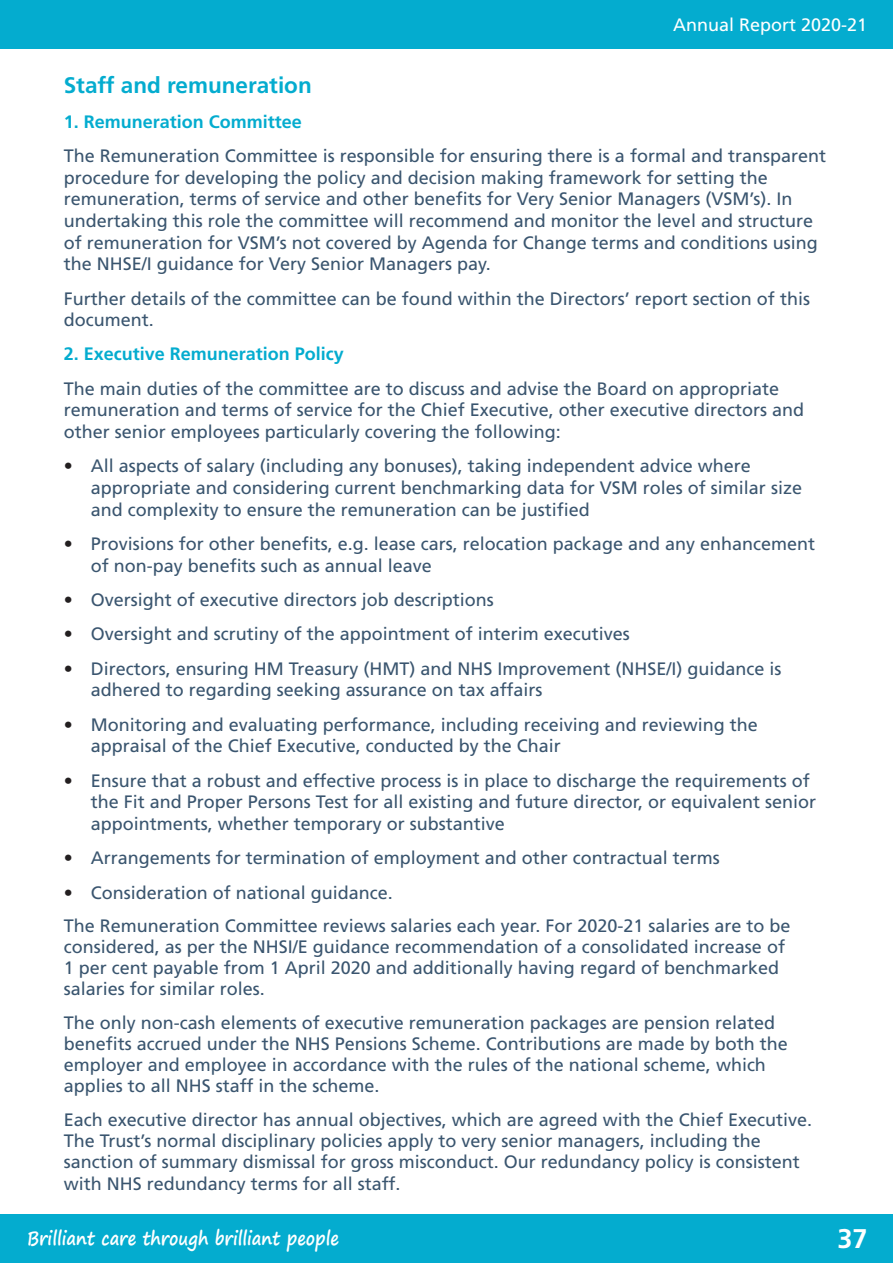
<style>
.page{position:relative;width:893px;height:1263px;background:#fff}
.page>*{position:absolute;margin:0;border:0;box-sizing:border-box;transform-origin:0 0}
.t1{font:700 27px "Frutiger LT Std";color:#fff}
.t2{font:700 22.5px "Frutiger LT Std";color:#04accf}
.t3{font:700 18.9px "Segoe Print";color:#fff;scale:.87 1}
.t4{font:18px/21.6px "Frutiger LT Std";color:#3a556f}
.t5{font:700 18px "Frutiger LT Std";color:#04accf}
.t6{font:18px "Frutiger LT Std";color:#fff}
.s1{color:#231f20}
</style>
<div class="page">
<div style="left:0;top:0;width:893px;height:49px;background:#04accf"></div>
<div style="left:0;top:1214px;width:893px;height:49px;background:#04accf"></div>
<p class="t6" style="left:673px;top:15px;width:196px">Annual Report 2020-21</p>
<p class="t2" style="left:64px;top:72px;width:250px">Staff and remuneration</p>
<p class="t5" style="left:64px;top:111px;width:240px">1. Remuneration Committee</p>
<p class="t4" style="left:64px;top:145px;width:764px">The Remuneration Committee is responsible for ensuring there is a formal and transparent procedure for developing the policy and decision making framework for setting the remuneration, terms of service and other benefits for Very Senior Managers (VSM’s). In undertaking this role the committee will recommend and monitor the level and structure of remuneration for VSM’s not covered by Agenda for Change terms and conditions using the NHSE/I guidance for Very Senior Managers pay.</p>
<p class="t4" style="left:64px;top:288px;width:748px">Further details of the committee can be found within the Directors’ report section of this document.</p>
<p class="t5" style="left:64px;top:344px;width:282px">2. Executive Remuneration Policy</p>
<p class="t4" style="left:64px;top:378px;width:742px">The main duties of the committee are to discuss and advise the Board on appropriate remuneration and terms of service for the Chief Executive, other executive directors and other senior employees particularly covering the following:</p>
<p class="t4" style="left:91px;top:455px;width:713px;text-indent:-27px"><span class="s1">•</span> All aspects of salary (including any bonuses), taking independent advice where appropriate and considering current benchmarking data for VSM roles of similar size and complexity to ensure the remuneration can be justified</p>
<p class="t4" style="left:91px;top:533px;width:726px;text-indent:-27px"><span class="s1">•</span> Provisions for other benefits, e.g. lease cars, relocation package and any enhancement of non-pay benefits such as annual leave</p>
<p class="t4" style="left:64px;top:589px;width:432px"><span class="s1">•</span> Oversight of executive directors job descriptions</p>
<p class="t4" style="left:64px;top:623px;width:568px"><span class="s1">•</span> Oversight and scrutiny of the appointment of interim executives</p>
<p class="t4" style="left:91px;top:658px;width:692px;text-indent:-27px"><span class="s1">•</span> Directors, ensuring HM Treasury (HMT) and NHS Improvement (NHSE/I) guidance is adhered to regarding seeking assurance on tax affairs</p>
<p class="t4" style="left:91px;top:714px;width:669px;text-indent:-27px"><span class="s1">•</span> Monitoring and evaluating performance, including receiving and reviewing the appraisal of the Chief Executive, conducted by the Chair</p>
<p class="t4" style="left:91px;top:770px;width:727px;text-indent:-27px"><span class="s1">•</span> Ensure that a robust and effective process is in place to discharge the requirements of the Fit and Proper Persons Test for all existing and future director, or equivalent senior appointments, whether temporary or substantive</p>
<p class="t4" style="left:64px;top:847px;width:658px"><span class="s1">•</span> Arrangements for termination of employment and other contractual terms</p>
<p class="t4" style="left:64px;top:875px;width:728px;line-height:33.8px"><span class="s1">•</span> Consideration of national guidance.<br>The Remuneration Committee reviews salaries each year. For 2020-21 salaries are to be</p>
<p class="t4" style="left:64px;top:937px;width:723px;line-height:21px">considered, as per the NHSI/E guidance recommendation of a consolidated increase of<br>1 per cent payable from 1 April 2020 and additionally having regard of benchmarked salaries for similar roles.</p>
<p class="t4" style="left:64px;top:1012px;width:726px;line-height:21px">The only non-cash elements of executive remuneration packages are pension related benefits accrued under the NHS Pensions Scheme. Contributions are made by both the employer and employee in accordance with the rules of the national scheme, which applies to all NHS staff in the scheme.</p>
<p class="t4" style="left:64px;top:1109px;width:750px;line-height:21.1px">Each executive director has annual objectives, which are agreed with the Chief Executive.<br>The Trust’s normal disciplinary policies apply to very senior managers, including the sanction of summary dismissal for gross misconduct. Our redundancy policy is consistent with NHS redundancy terms for all staff.</p>
<p class="t3" style="left:27px;top:1221px;width:360px">Brilliant care through brilliant people</p>
<h1 class="t1" style="left:838px;top:1222px;width:32px">37</h1>
</div>
